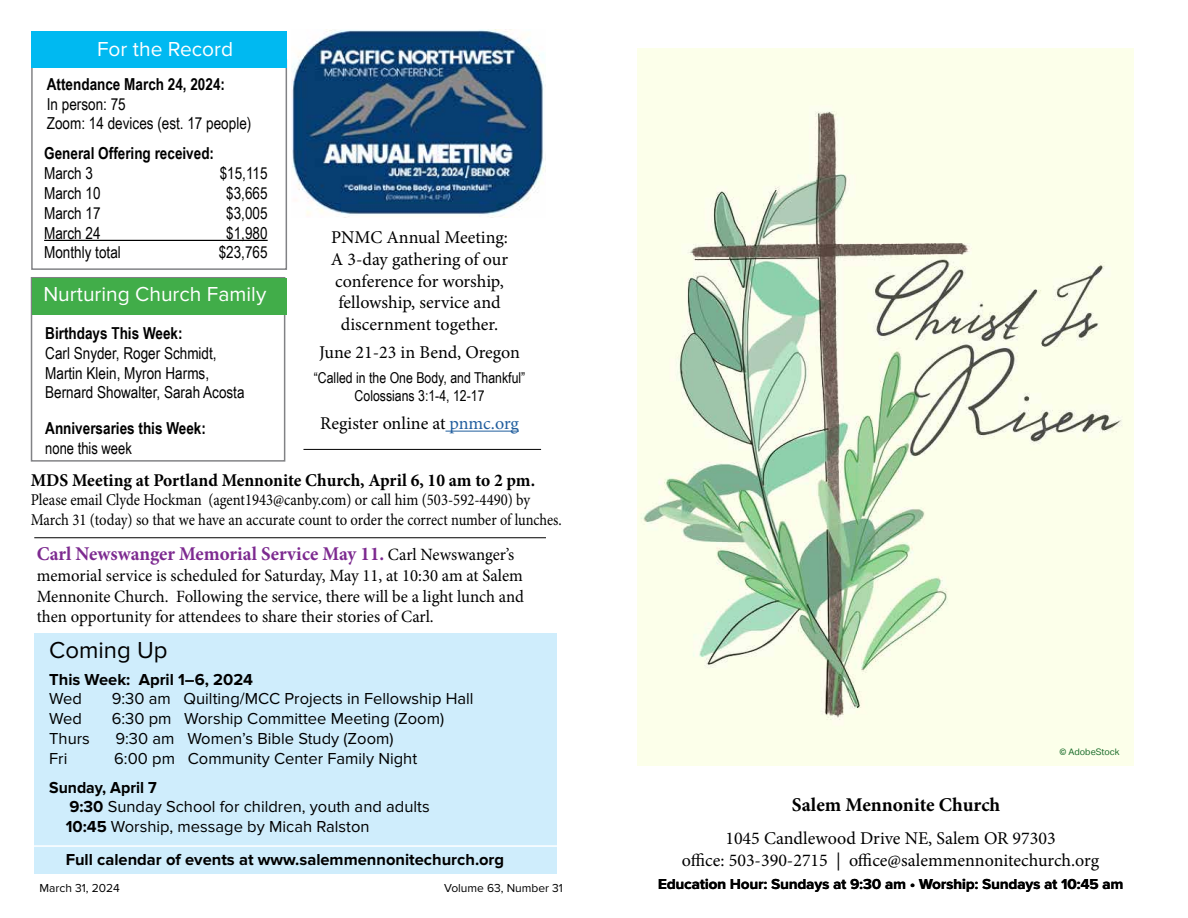
<style>
.page{position:relative;width:1188px;height:918px;background:#fff}
.page>*{position:absolute;margin:0;border:0;box-sizing:border-box;transform-origin:0 0}
.t1{font:24px "Proxima Nova";color:#000}
.t2{font:21px "Proxima Nova";color:#fff}
.t3{font:700 19.5px "Minion Pro";color:#7d2a90}
.t4{font:700 19.5px "Minion Pro";color:#000}
.t5{font:18px/21.6px "Minion Pro";color:#000;text-align:center}
.t6{font:700 18px "Minion Pro";letter-spacing:-.005em;color:#000}
.t7{font:17.25px/20.7px "Minion Pro";letter-spacing:-.005em;color:#000;text-align:justify}
.t8{font:16.5px/19.8px "Proxima Nova";color:#000}
.t9{font:16.5px/19.8px "Arial Narrow";color:#000}
.t10{font:16.5px/19.5px "Minion Pro";color:#000;scale:.89 1}
.t11{font:700 16.5px "Arial Narrow";color:#000}
.t12{font:700 16.5px "Proxima Nova";color:#000}
.t13{font:16.5px "Arial Narrow";color:#000;scale:.96 1}
.t14{font:700 15px "Proxima Nova";color:#000}
.t15{font:15px/18px "Arial Narrow";color:#000;text-align:center}
.t16{font:12px "Proxima Nova";color:#000}
.t17{font:9px "Aktiv Grotesk";color:#1a6c2a}
.s1{color:#215e9e}
.s2{font-weight:400;font-size:17.25px;color:#000}
.s3{font-weight:700}
</style>
<div class="page">
<div style="left:31px;top:277px;width:254px;height:185px;border:2px solid #6b6c6f"></div>
<div style="left:32px;top:278px;width:255px;height:37px;background:#41ad49"></div>
<div style="left:31px;top:59px;width:256px;height:211px;border:2px solid #6b6c6f"></div>
<div style="left:31px;top:31px;width:256px;height:37px;background:#00b9f1"></div>
<hr style="left:44px;top:240px;width:224px;height:1px;background:#000">
<div style="left:34px;top:633px;width:523px;height:241px;background:#cfedfc"></div>
<hr style="left:13px;top:845px;width:557px;height:2px;background:#fff">
<hr style="left:303px;top:449px;width:238px;height:1px;background:#000">
<img style="left:637px;top:48px;width:497px;height:717px">
<hr style="left:446px;top:431px;width:73px;height:1px;background:#215e9e">
<img style="left:292px;top:29px;width:253px;height:189px">
<hr style="left:34px;top:537px;width:512px;height:1px;background:#000">
<p class="t2" style="left:97px;top:37px;width:138px">For the Record</p>
<p class="t11" style="left:47px;top:72px;width:180px">Attendance March 24, 2024:</p>
<p class="t9" style="left:47px;top:93px;width:206px">In person: 75<br>Zoom: 14 devices (est. 17 people)</p>
<p class="t11" style="left:44px;top:141px;width:171px">General Offering received:</p>
<p class="t9" style="left:44px;top:163px;width:50px">March 3</p>
<p class="t9" style="left:220px;top:163px;width:49px">$15,115</p>
<p class="t9" style="left:44px;top:183px;width:58px">March 10</p>
<p class="t9" style="left:226px;top:183px;width:43px">$3,665</p>
<p class="t9" style="left:44px;top:203px;width:58px">March 17</p>
<p class="t9" style="left:226px;top:203px;width:43px">$3,005</p>
<p class="t9" style="left:44px;top:222px;width:58px">March 24</p>
<p class="t9" style="left:226px;top:222px;width:43px">$1,980</p>
<p class="t9" style="left:44px;top:242px;width:78px">Monthly total</p>
<p class="t9" style="left:219px;top:242px;width:50px">$23,765</p>
<p class="t5" style="left:331px;top:227px;width:179px">PNMC Annual Meeting:<br>A 3-day gathering of our conference for worship, fellowship, service and discernment together.</p>
<p class="t5" style="left:319px;top:342px;width:202px">June 21-23 in Bend, Oregon</p>
<p class="t15" style="left:314px;top:368px;width:213px">“Called in the One Body, and Thankful”<br>Colossians 3:1-4, 12-17</p>
<p class="t5" style="left:320px;top:413px;width:200px">Register online at <span class="s1">pnmc.org</span></p>
<p class="t6" style="left:31px;top:467px;width:506px">MDS Meeting at Portland Mennonite Church, April 6, 10 am to 2 pm.</p>
<p class="t10" style="left:31px;top:490px;width:598px">Please email Clyde Hockman (agent1943@canby.com) or call him (503-592-4490) by<br>March 31 (today) so that we have an accurate count to order the correct number of lunches.</p>
<p class="t2" style="left:43px;top:282px;width:224px">Nurturing Church Family</p>
<p class="t11" style="left:45px;top:321px;width:139px">Birthdays This Week:</p>
<p class="t9" style="left:45px;top:343px;width:201px">Carl Snyder, Roger Schmidt,<br>Martin Klein, Myron Harms,<br>Bernard Showalter, Sarah Acosta</p>
<p class="t11" style="left:45px;top:416px;width:162px">Anniversaries this Week:</p>
<p class="t13" style="left:45px;top:436px;width:92px">none this week</p>
<p class="t3" style="left:37px;top:540px;width:479px">Carl Newswanger Memorial Service May 11. <span class="s2">Carl Newswanger’s</span></p>
<p class="t7" style="left:37px;top:565px;width:489px">memorial service is scheduled for Saturday, May 11, at 10:30 am at Salem Mennonite Church. Following the service, there will be a light lunch and then opportunity for attendees to share their stories of Carl.</p>
<h1 class="t1" style="left:49px;top:636px;width:120px">Coming Up</h1>
<p class="t12" style="left:49px;top:670px;width:205px">This Week: April 1–6, 2024</p>
<p class="t8" style="left:49px;top:689px;width:34px">Wed</p>
<p class="t8" style="left:112px;top:689px;width:363px">9:30 am Quilting/MCC Projects in Fellowship Hall</p>
<p class="t8" style="left:49px;top:709px;width:34px">Wed</p>
<p class="t8" style="left:112px;top:709px;width:334px">6:30 pm Worship Committee Meeting (Zoom)</p>
<p class="t8" style="left:49px;top:729px;width:42px">Thurs</p>
<p class="t8" style="left:115px;top:729px;width:280px">9:30 am Women’s Bible Study (Zoom)</p>
<p class="t8" style="left:49px;top:749px;width:20px">Fri</p>
<p class="t8" style="left:114px;top:749px;width:304px">6:00 pm Community Center Family Night</p>
<p class="t8" style="left:66px;top:777px;width:366px;text-indent:-16px"><span class="s3">Sunday, April 7<br>9:30</span> Sunday School for children, youth and adults<br><span class="s3">10:45</span> Worship, message by Micah Ralston</p>
<p class="t12" style="left:66px;top:850px;width:440px">Full calendar of events at www.salemmennonitechurch.org</p>
<p class="t16" style="left:40px;top:881px;width:82px">March 31, 2024</p>
<p class="t16" style="left:444px;top:881px;width:120px">Volume 63, Number 31</p>
<p class="t4" style="left:792px;top:791px;width:210px">Salem Mennonite Church</p>
<p class="t17" style="left:1060px;top:746px;width:62px">© AdobeStock</p>
<p class="t5" style="left:682px;top:828px;width:419px">1045 Candlewood Drive NE, Salem OR 97303<br>office: 503-390-2715 | office@salemmennonitechurch.org</p>
<p class="t14" style="left:658px;top:876px;width:467px">Education Hour: Sundays at 9:30 am • Worship: Sundays at 10:45 am</p>
</div>
